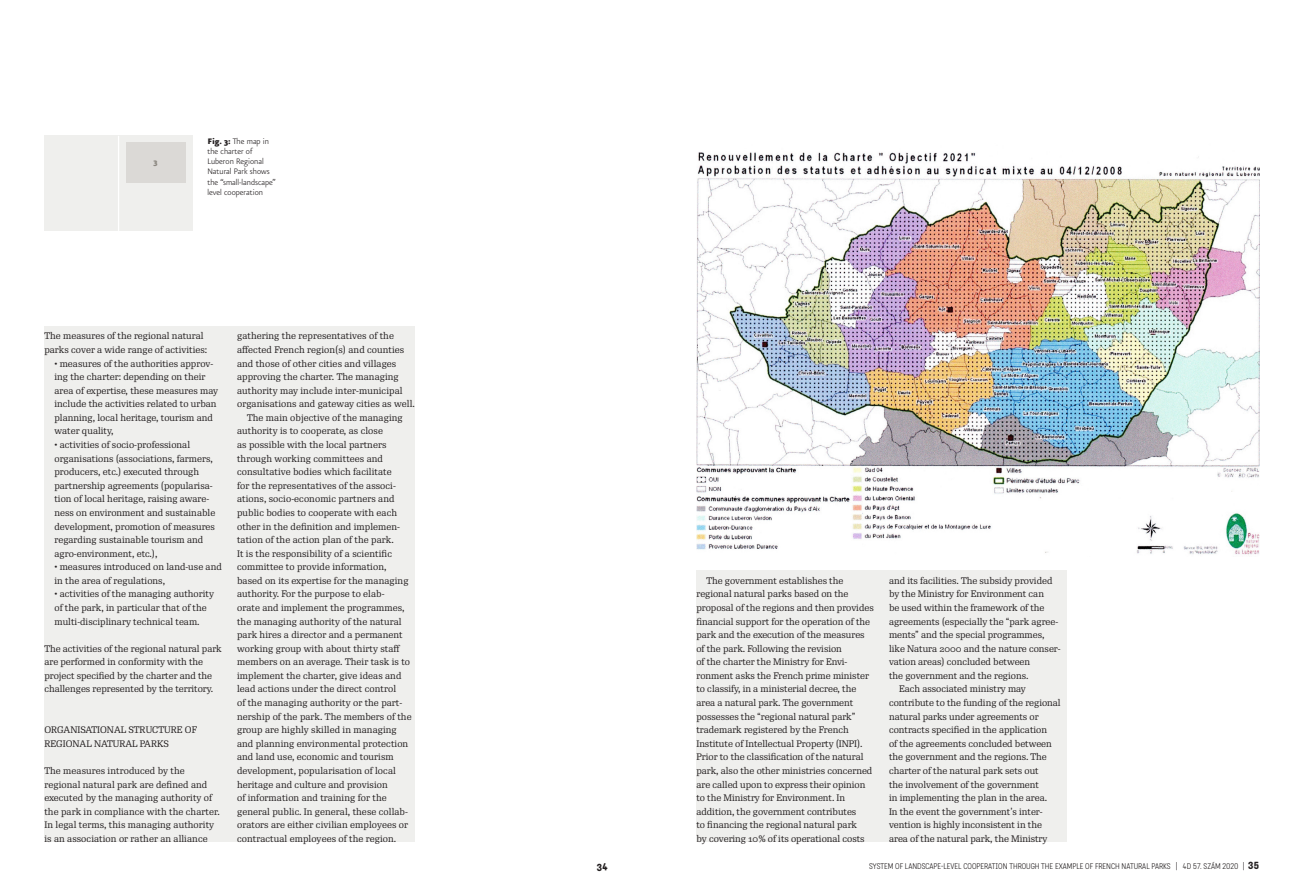
<style>
.page{position:relative;width:1304px;height:896px;background:#fff}
.page>*{position:absolute;margin:0;border:0;box-sizing:border-box;transform-origin:0 0}
.t1{font:500 10px "Katarine Std";color:#231f20}
.t2{font:300 9.6px/10.2px "Eureka Sans Pro";color:#231f20}
.Icon_Nums{font:900 9.6px "Eureka Sans Pro";color:#8c8881}
.List_EN{font:9.2px/13.6px "Re Public Std";color:#231f20}
.First_Par_EN{font:9.2px/13.6px "Re Public Std";letter-spacing:.005em;color:#231f20}
.In_Text_TITLE{font:9.2px/13.6px "Re Public Std";color:#231f20}
.t3{font:300 8px "Katarine Std";color:#231f20}
.s1{font-weight:900}
.s2{font-weight:500;font-size:10px}
</style>
<div class="page">
<div style="left:44px;top:326px;width:371px;height:516px;background:#efefed"></div>
<div style="left:696px;top:570px;width:371px;height:272px;background:#efefed"></div>
<img style="left:696px;top:152px;width:563px;height:403px">
<div style="left:44px;top:136px;width:149px;height:95px;background:#efefed"></div>
<hr style="left:118px;top:136px;width:1px;height:95px;background:#fff">
<div style="left:126px;top:143px;width:59px;height:40px;background:#dbd9d6"></div>
<p class="Icon_Nums" style="left:154px;top:158px;width:6px">3</p>
<p class="t2" style="left:207px;top:136px;width:70px"><span class="s1">Fig. 3:</span> The map in the charter of<br>Luberon Regional<br>Natural Park shows the “small-landscape” level cooperation</p>
<p class="First_Par_EN" style="left:44px;top:329px;width:164px">The measures of the regional natural parks cover a wide range of activities:</p>
<p class="List_EN" style="left:54px;top:357px;width:165px">• measures of the authorities approv&shy;ing the charter: depending on their area of expertise, these measures may include the activities related to urban planning, local heritage, tourism and water quality,</p>
<p class="List_EN" style="left:54px;top:438px;width:162px">• activities of socio-professional organisations (associations, farmers, producers, etc.) executed through partnership agreements (popularisa&shy;tion of local heritage, raising aware&shy;ness on environment and sustainable development, promotion of measures regarding sustainable tourism and agro-environment, etc.),</p>
<p class="List_EN" style="left:54px;top:560px;width:169px">• measures introduced on land-use and in the area of regulations,</p>
<p class="List_EN" style="left:54px;top:587px;width:161px">• activities of the managing authority of the park, in particular that of the multi-disciplinary technical team.</p>
<p class="First_Par_EN" style="left:44px;top:642px;width:179px">The activities of the regional natural park are performed in conformity with the project specified by the charter and the challenges represented by the territory.</p>
<p class="In_Text_TITLE" style="left:44px;top:723px;width:154px">ORGANISATIONAL STRUCTURE OF<br>REGIONAL NATURAL PARKS</p>
<p class="First_Par_EN" style="left:44px;top:764px;width:177px">The measures introduced by the regional natural park are defined and executed by the managing authority of the park in compliance with the charter.<br>In legal terms, this managing authority is an association or rather an alliance</p>
<p class="First_Par_EN" style="left:237px;top:329px;width:179px">gathering the representatives of the affected French region(s) and counties and those of other cities and villages approving the charter. The managing authority may include inter-municipal organisations and gateway cities as well.</p>
<p class="List_EN" style="left:237px;top:411px;width:176px;text-indent:10px">The main objective of the managing authority is to cooperate, as close<br>as possible with the local partners through working committees and consultative bodies which facilitate<br>for the representatives of the associ&shy;ations, socio-economic partners and public bodies to cooperate with each other in the definition and implemen&shy;tation of the action plan of the park.<br>It is the responsibility of a scientific committee to provide information, based on its expertise for the managing authority. For the purpose to elab-<br>orate and implement the programmes, the managing authority of the natural park hires a director and a permanent working group with about thirty staff members on an average. Their task is to implement the charter, give ideas and lead actions under the direct control<br>of the managing authority or the part&shy;nership of the park. The members of the group are highly skilled in managing and planning environmental protection and land use, economic and tourism development, popularisation of local heritage and culture and provision<br>of information and training for the general public. In general, these collab&shy;orators are either civilian employees or contractual employees of the region.</p>
<p class="List_EN" style="left:696px;top:574px;width:179px;text-indent:10px">The government establishes the regional natural parks based on the proposal of the regions and then provides financial support for the operation of the park and the execution of the measures of the park. Following the revision<br>of the charter the Ministry for Envi&shy;ronment asks the French prime minister to classify, in a ministerial decree, the area a natural park. The government possesses the “regional natural park” trademark registered by the French Institute of Intellectual Property (INPI).<br>Prior to the classification of the natural park, also the other ministries concerned are called upon to express their opinion to the Ministry for Environment. In addition, the government contributes<br>to financing the regional natural park<br>by covering 10% of its operational costs</p>
<p class="List_EN" style="left:889px;top:574px;width:173px">and its facilities. The subsidy provided by the Ministry for Environment can<br>be used within the framework of the agreements (especially the “park agree&shy;ments” and the special programmes, like Natura 2000 and the nature conser&shy;vation areas) concluded between<br>the government and the regions.</p>
<p class="List_EN" style="left:889px;top:682px;width:173px;text-indent:10px">Each associated ministry may contribute to the funding of the regional natural parks under agreements or contracts specified in the application<br>of the agreements concluded between the government and the regions. The charter of the natural park sets out<br>the involvement of the government<br>in implementing the plan in the area.<br>In the event the government’s inter&shy;vention is highly inconsistent in the area of the natural park, the Ministry</p>
<p class="t1" style="left:597px;top:858px;width:12px">34</p>
<p class="t3" style="left:869px;top:861px;width:392px">SYSTEM OF LANDSCAPE-LEVEL COOPERATION THROUGH THE EXAMPLE OF FRENCH NATURAL PARKS | 4D 57. SZÁM 2020 | <span class="s2">35</span></p>
</div>
